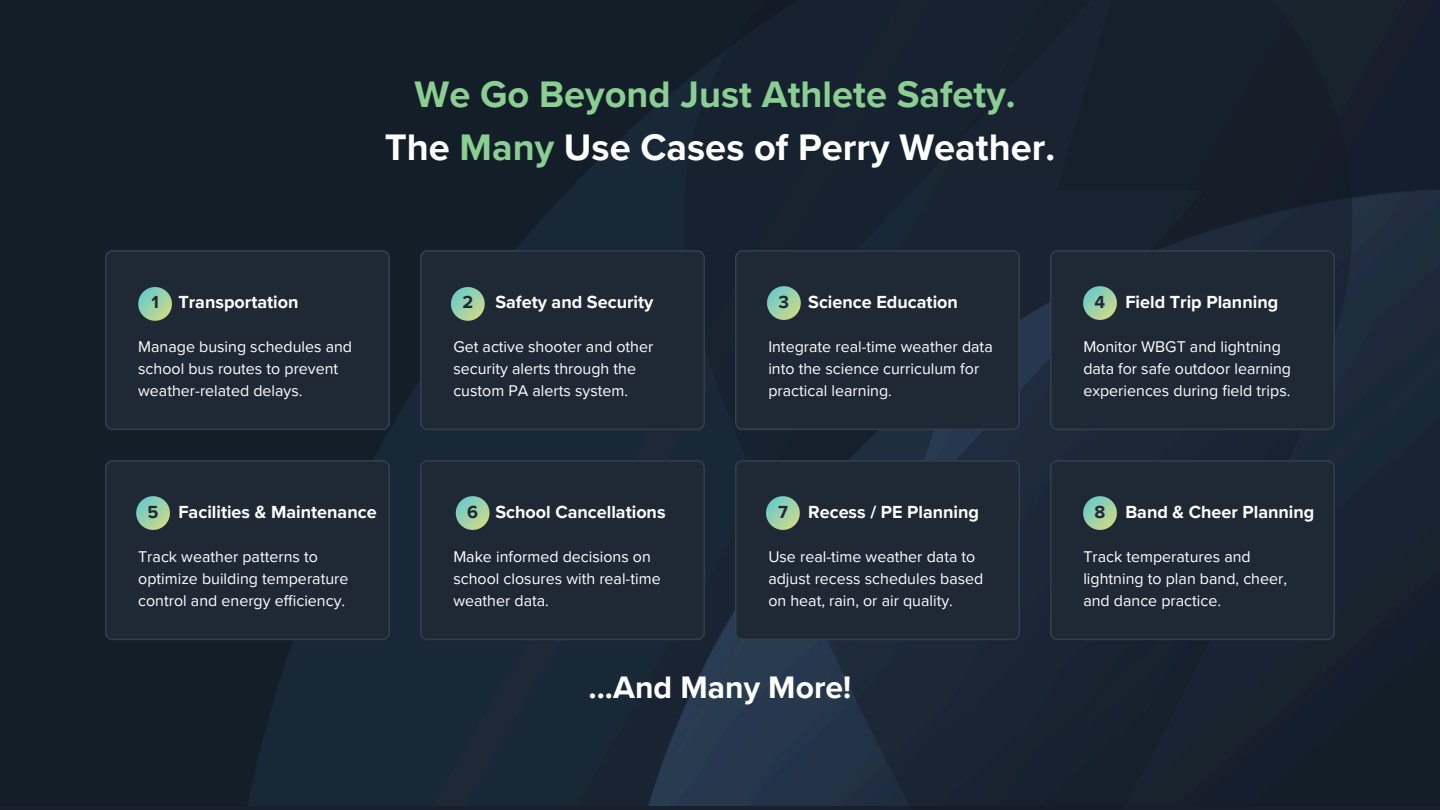
<style>
.page{position:relative;width:1440px;height:810px;background:#fff}
.page>*{position:absolute;margin:0;border:0;box-sizing:border-box;transform-origin:0 0}
.t1{font:700 38px/52.5px "Proxima Nova";color:#8bce93;text-align:center}
.t2{font:700 32px "Proxima Nova";color:#fff}
.t3{font:700 18px "Proxima Nova";color:#fff}
.t4{font:700 18px "Proxima Nova";color:#1f2936}
.t5{font:16px/21.8px "Proxima Nova";color:#fff}
.s1{color:#fff}
</style>
<div class="page">
<img style="left:0;top:0;width:1440px;height:806px">
<svg style="left:684px;top:0;width:669px;height:810px;background:#192432"></svg>
<div style="left:105px;top:250px;width:285px;height:180px;background:#1f2936"></div>
<div style="left:420px;top:250px;width:285px;height:180px;background:#1f2936"></div>
<div style="left:735px;top:250px;width:285px;height:180px;background:#1f2936"></div>
<div style="left:1050px;top:250px;width:285px;height:180px;background:#1f2936"></div>
<div style="left:105px;top:460px;width:285px;height:180px;background:#1f2936"></div>
<div style="left:420px;top:460px;width:285px;height:180px;background:#1f2936"></div>
<div style="left:735px;top:460px;width:285px;height:180px;background:#1f2936"></div>
<div style="left:1050px;top:460px;width:285px;height:180px;background:#1f2936"></div>
<svg style="left:138px;top:287px;width:34px;height:34px"></svg>
<svg style="left:451px;top:287px;width:34px;height:34px"></svg>
<svg style="left:767px;top:286px;width:34px;height:34px"></svg>
<svg style="left:1083px;top:286px;width:34px;height:34px"></svg>
<svg style="left:1083px;top:496px;width:34px;height:34px"></svg>
<svg style="left:766px;top:496px;width:34px;height:34px"></svg>
<svg style="left:456px;top:496px;width:34px;height:34px"></svg>
<svg style="left:136px;top:496px;width:34px;height:34px"></svg>
<p class="t1" style="left:385px;top:69px;width:672px">We Go Beyond Just Athlete Safety.<br><span class="s1">The</span> Many <span class="s1">Use Cases of Perry Weather.</span></p>
<p class="t3" style="left:178px;top:291px;width:122px">Transportation</p>
<h3 class="t3" style="left:495px;top:291px;width:160px">Safety and Security</h3>
<p class="t3" style="left:808px;top:291px;width:151px">Science Education</p>
<p class="t4" style="left:151px;top:292px;width:9px">1</p>
<p class="t4" style="left:462px;top:291px;width:12px">2</p>
<p class="t4" style="left:779px;top:291px;width:12px">3</p>
<h3 class="t4" style="left:1095px;top:291px;width:12px">4</h3>
<h3 class="t3" style="left:1125px;top:291px;width:154px">Field Trip Planning</h3>
<h1 class="t5" style="left:138px;top:336px;width:215px">Manage busing schedules and school bus routes to prevent weather-related delays.</h1>
<p class="t5" style="left:453px;top:336px;width:202px">Get active shooter and other security alerts through the custom PA alerts system.</p>
<p class="t5" style="left:768px;top:336px;width:226px">Integrate real-time weather data into the science curriculum for practical learning.</p>
<p class="t5" style="left:1083px;top:336px;width:209px">Monitor WBGT and lightning data for safe outdoor learning experiences during field trips.</p>
<p class="t3" style="left:178px;top:501px;width:200px">Facilities &amp; Maintenance</p>
<h3 class="t3" style="left:495px;top:501px;width:172px">School Cancellations</h3>
<p class="t3" style="left:808px;top:501px;width:172px">Recess / PE Planning</p>
<h3 class="t4" style="left:148px;top:501px;width:12px">5</h3>
<p class="t4" style="left:467px;top:501px;width:12px">6</p>
<p class="t4" style="left:778px;top:501px;width:11px">7</p>
<p class="t4" style="left:1095px;top:501px;width:12px">8</p>
<h3 class="t3" style="left:1125px;top:501px;width:191px">Band &amp; Cheer Planning</h3>
<p class="t5" style="left:138px;top:546px;width:212px">Track weather patterns to optimize building temperature control and energy efficiency.</p>
<p class="t5" style="left:453px;top:546px;width:209px">Make informed decisions on school closures with real-time weather data.</p>
<p class="t5" style="left:768px;top:546px;width:217px">Use real-time weather data to adjust recess schedules based on heat, rain, or air quality.</p>
<h2 class="t2" style="left:589px;top:669px;width:264px">...And Many More!</h2>
<p class="t5" style="left:1083px;top:546px;width:205px">Track temperatures and lightning to plan band, cheer, and dance practice.</p>
</div>
